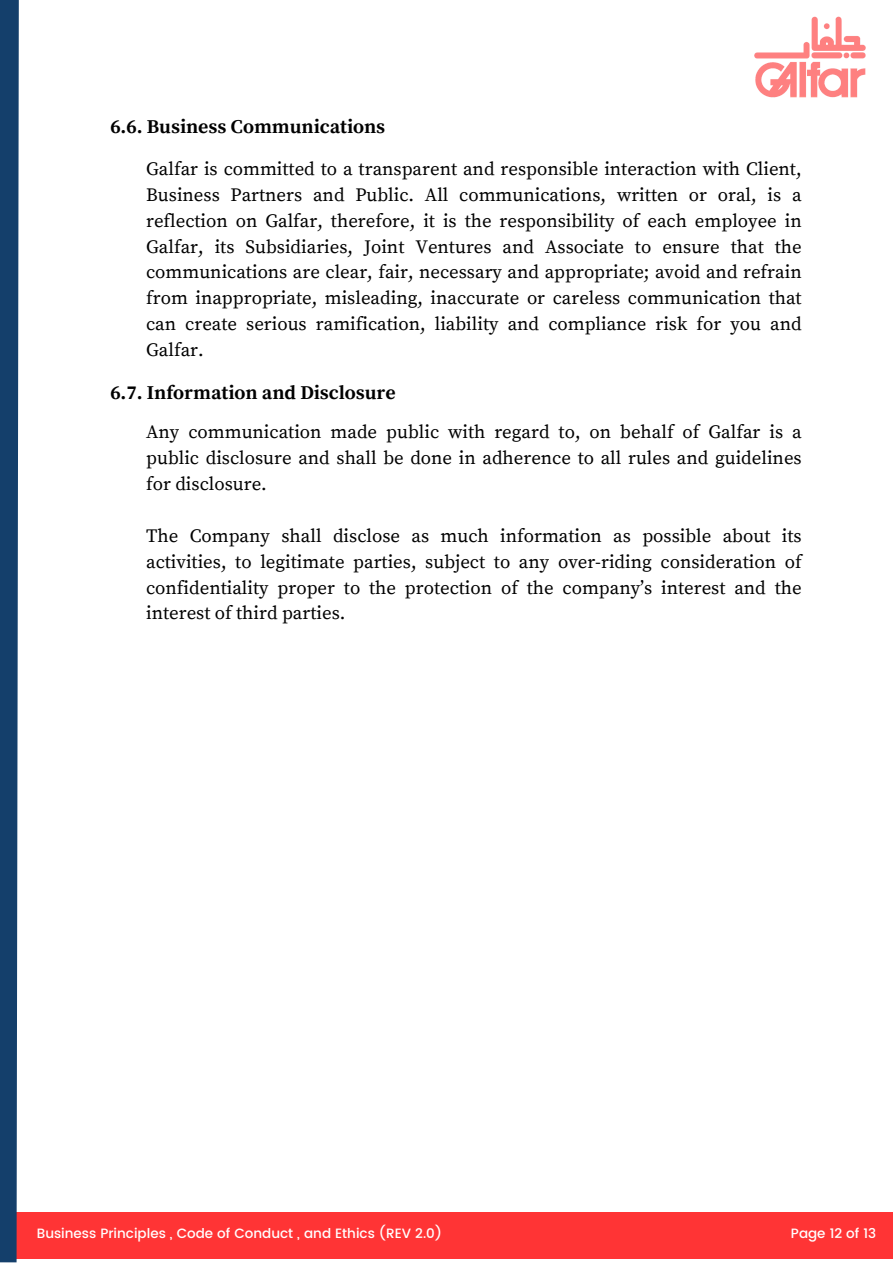
<style>
.page{position:relative;width:893px;height:1264px;background:#fff}
.page>*{position:absolute;margin:0;border:0;box-sizing:border-box;transform-origin:0 0}
.t1{font:700 19.5px "Source Serif Pro";color:#000}
.t2{font:18.75px/25.8px "Source Serif Pro";color:#000;text-align:justify}
.t3{font:500 13.5px "Poppins";color:#fff}
</style>
<div class="page">
<img style="left:754px;top:16px;width:112px;height:82px">
<div style="left:0;top:1212px;width:892px;height:46px;background:#ff3435"></div>
<svg style="left:0;top:0;width:30px;height:1262px"></svg>
<p class="t1" style="left:110px;top:115px;width:276px">6.6. Business Communications</p>
<p class="t2" style="left:146px;top:156px;width:657px">Galfar is committed to a transparent and responsible interaction with Client, Business Partners and Public. All communications, written or oral, is a reflection on Galfar, therefore, it is the responsibility of each employee in Galfar, its Subsidiaries, Joint Ventures and Associate to ensure that the communications are clear, fair, necessary and appropriate; avoid and refrain from inappropriate, misleading, inaccurate or careless communication that can create serious ramification, liability and compliance risk for you and Galfar.</p>
<p class="t1" style="left:110px;top:381px;width:287px">6.7. Information and Disclosure</p>
<p class="t2" style="left:146px;top:420px;width:657px">Any communication made public with regard to, on behalf of Galfar is a public disclosure and shall be done in adherence to all rules and guidelines for disclosure.</p>
<p class="t2" style="left:146px;top:523px;width:657px">The Company shall disclose as much information as possible about its activities, to legitimate parties, subject to any over-riding consideration of confidentiality proper to the protection of the company’s interest and the interest of third parties.</p>
<p class="t3" style="left:37px;top:1225px;width:407px">Business Principles , Code of Conduct , and Ethics (REV 2.0)</p>
<p class="t3" style="left:790px;top:1225px;width:87px">Page 12 of 13</p>
</div>
